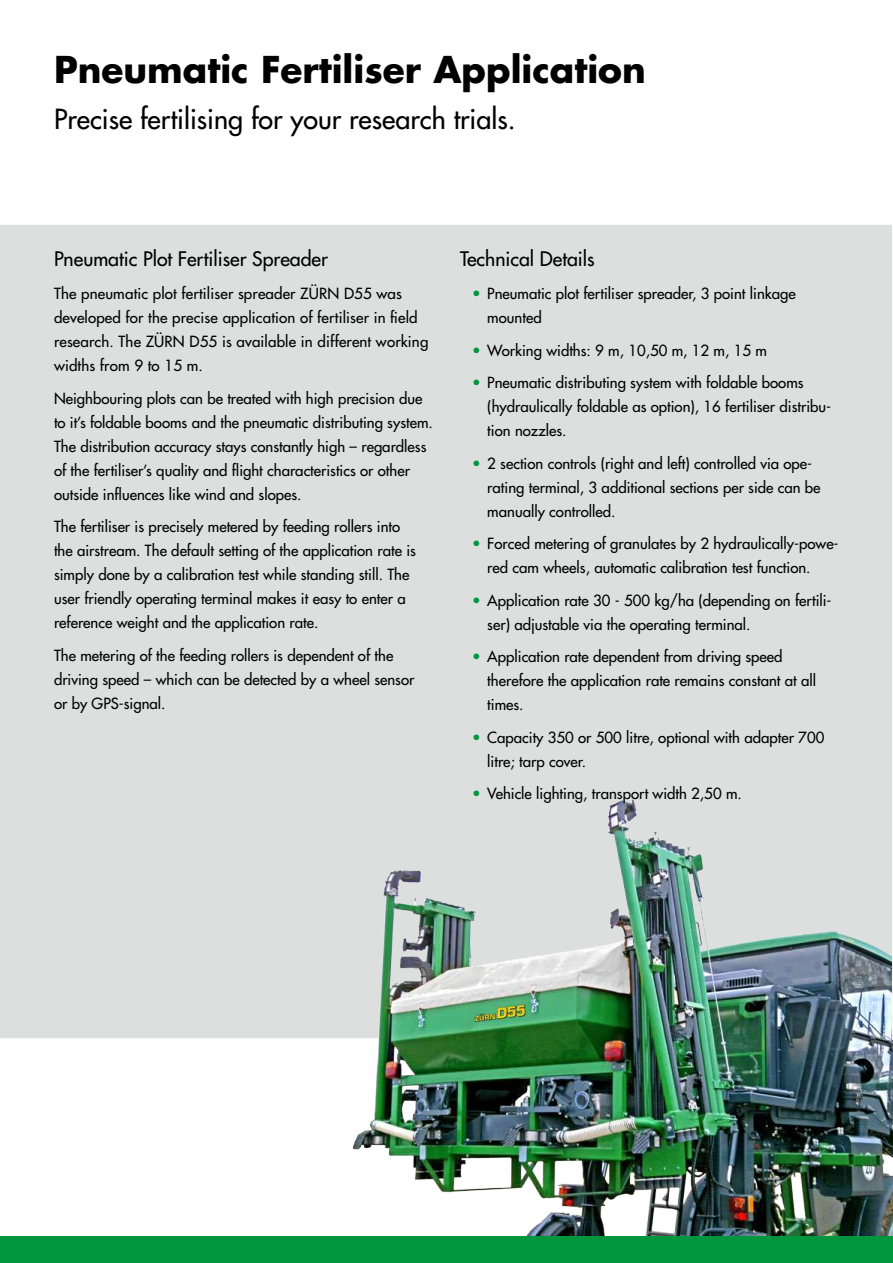
<style>
.page{position:relative;width:893px;height:1263px;background:#fff}
.page>*{position:absolute;margin:0;border:0;box-sizing:border-box;transform-origin:0 0}
.t1{font:700 36px "Futura";color:#000}
.t2{font:27px "Futura";color:#000}
.t3{font:19.5px "Futura";color:#000}
.t4{font:15px/24px "Futura";color:#000}
.s1{color:#00963e}
</style>
<div class="page">
<div style="left:0;top:1236px;width:893px;height:27px;background:#00963e"></div>
<div style="left:0;top:225px;width:892px;height:813px;background:#dddede"></div>
<img style="left:320px;top:788px;width:573px;height:447px">
<svg style="left:892px;top:841px;width:1px;height:199px"></svg>
<h1 class="t1" style="left:54px;top:44px;width:593px">Pneumatic Fertiliser Application</h1>
<h2 class="t2" style="left:54px;top:101px;width:463px">Precise fertilising for your research trials.</h2>
<h3 class="t3" style="left:54px;top:247px;width:275px">Pneumatic Plot Fertiliser Spreader</h3>
<p class="t4" style="left:54px;top:281px;width:376px">The pneumatic plot fertiliser spreader ZÜRN D55 was developed for the precise application of fertiliser in field research. The ZÜRN D55 is available in different working widths from 9 to 15 m.</p>
<p class="t4" style="left:54px;top:386px;width:380px">Neighbouring plots can be treated with high precision due to it’s foldable booms and the pneumatic distributing system.<br>The distribution accuracy stays constantly high – regardless of the fertiliser’s quality and flight characteristics or other outside influences like wind and slopes.</p>
<p class="t4" style="left:54px;top:514px;width:363px">The fertiliser is precisely metered by feeding rollers into the airstream. The default setting of the application rate is simply done by a calibration test while standing still. The user friendly operating terminal makes it easy to enter a reference weight and the application rate.</p>
<p class="t4" style="left:54px;top:643px;width:362px">The metering of the feeding rollers is dependent of the driving speed – which can be detected by a wheel sensor or by GPS-signal.</p>
<h3 class="t3" style="left:460px;top:247px;width:136px">Technical Details</h3>
<p class="t4" style="left:487px;top:281px;width:310px;text-indent:-15px"><span class="s1">•</span> Pneumatic plot fertiliser spreader, 3 point linkage mounted</p>
<p class="t4" style="left:472px;top:338px;width:296px"><span class="s1">•</span> Working widths: 9 m, 10,50 m, 12 m, 15 m</p>
<p class="t4" style="left:487px;top:370px;width:345px;text-indent:-15px"><span class="s1">•</span> Pneumatic distributing system with foldable booms (hydraulically foldable as option), 16 fertiliser distribu&shy;tion nozzles.</p>
<p class="t4" style="left:487px;top:451px;width:335px;text-indent:-15px"><span class="s1">•</span> 2 section controls (right and left) controlled via ope&shy;rating terminal, 3 additional sections per side can be manually controlled.</p>
<p class="t4" style="left:487px;top:531px;width:353px;text-indent:-15px"><span class="s1">•</span> Forced metering of granulates by 2 hydraulically-powe&shy;red cam wheels, automatic calibration test function.</p>
<p class="t4" style="left:487px;top:588px;width:346px;text-indent:-15px"><span class="s1">•</span> Application rate 30 - 500 kg/ha (depending on fertili&shy;ser) adjustable via the operating terminal.</p>
<p class="t4" style="left:487px;top:644px;width:330px;text-indent:-15px"><span class="s1">•</span> Application rate dependent from driving speed therefore the application rate remains constant at all times.</p>
<p class="t4" style="left:487px;top:725px;width:338px;text-indent:-15px"><span class="s1">•</span> Capacity 350 or 500 litre, optional with adapter 700 litre; tarp cover.</p>
<p class="t4" style="left:472px;top:781px;width:271px"><span class="s1">•</span> Vehicle lighting, transport width 2,50 m.</p>
</div>
